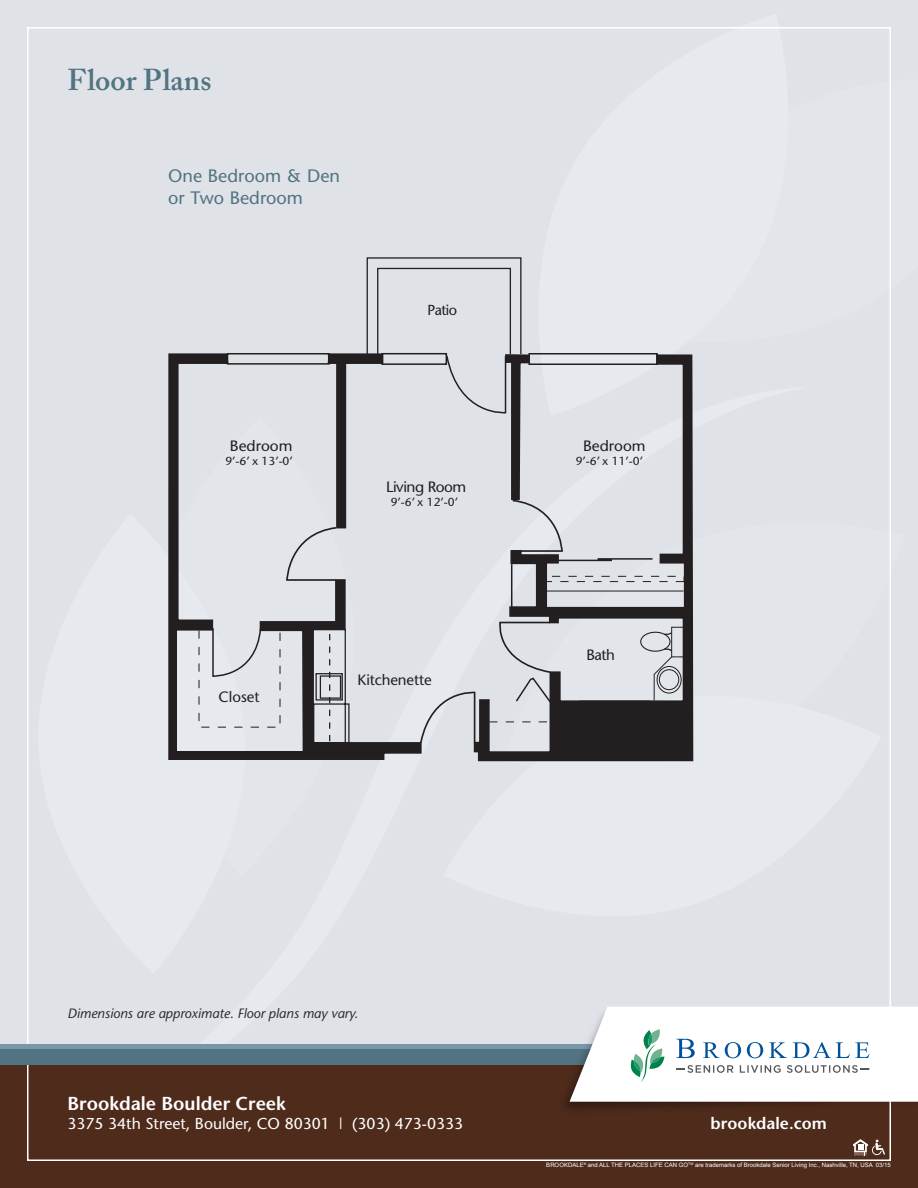
<style>
.page{position:relative;width:918px;height:1188px;background:#dfe3e8}
.page>*{position:absolute;margin:0;border:0;box-sizing:border-box;transform-origin:0 0}
.t1{font:600 30px "Adobe Caslon Pro";color:#527381}
.t2{font:600 18.75px "Stone Sans";color:#fff}
.t3{font:18px/21.8px "Stone Sans";color:#527381}
.t4{font:600 16.5px "Stone Sans";letter-spacing:.005em;color:#fff}
.t5{font:15.75px "Stone Sans";color:#fff}
.t6{font:15px "Stone Sans";letter-spacing:-.01em;color:#231f20}
.t7{font:15px "Stone Sans";letter-spacing:-.03em;color:#231f20}
.t8{font:14.55px "Stone Sans";letter-spacing:-.04em;color:#231f20}
.t9{font:italic 13.5px "Stone Sans";color:#292829}
.t10{font:11.55px "Stone Sans";color:#231f20}
.t11{font:6px "Arial";color:#fff}
</style>
<div class="page">
<div style="left:0;top:1047px;width:918px;height:141px;background:#4f2b1c"></div>
<div style="left:0;top:1047px;width:918px;height:18px;background:#527381"></div>
<div style="left:0;top:1044px;width:918px;height:5px;background:#7a97aa"></div>
<svg style="left:853px;top:1139px;width:32px;height:17px"></svg>
<img style="left:565px;top:986px;width:353px;height:152px">
<svg style="left:570px;top:1007px;width:348px;height:95px;background:#eef2f2"></svg>
<svg style="left:168px;top:353px;width:254px;height:407px"></svg>
<svg style="left:473px;top:354px;width:220px;height:407px"></svg>
<div style="left:546px;top:576px;width:138px;height:6px;border:1px dashed #231f20"></div>
<svg style="left:285px;top:529px;width:279px;height:216px"></svg>
<svg style="left:312px;top:628px;width:38px;height:116px"></svg>
<svg style="left:226px;top:257px;width:433px;height:272px"></svg>
<svg style="left:198px;top:627px;width:83px;height:101px"></svg>
<svg style="left:489px;top:590px;width:195px;height:163px"></svg>
<hr style="left:557px;top:560px;width:55px;height:1px;background:#231f20">
<hr style="left:598px;top:558px;width:55px;height:2px;background:#231f20">
<p class="t1" style="left:68px;top:62px;width:145px">Floor Plans</p>
<h3 class="t3" style="left:168px;top:165px;width:173px">One Bedroom &amp; Den or Two Bedroom</h3>
<p class="t8" style="left:428px;top:301px;width:31px">Patio</p>
<p class="t6" style="left:230px;top:437px;width:64px">Bedroom</p>
<p class="t10" style="left:225px;top:454px;width:69px">9’-6’ x 13’-0’</p>
<p class="t7" style="left:386px;top:477px;width:82px">Living Room</p>
<p class="t10" style="left:391px;top:495px;width:69px">9’-6’ x 12’-0’</p>
<p class="t6" style="left:219px;top:687px;width:43px">Closet</p>
<p class="t6" style="left:358px;top:671px;width:76px">Kitchenette</p>
<p class="t6" style="left:583px;top:437px;width:64px">Bedroom</p>
<p class="t10" style="left:576px;top:454px;width:69px">9’-6’ x 11’-0’</p>
<p class="t6" style="left:587px;top:645px;width:30px">Bath</p>
<h3 class="t9" style="left:68px;top:1005px;width:292px">Dimensions are approximate. Floor plans may vary.</h3>
<h2 class="t2" style="left:68px;top:1092px;width:220px">Brookdale Boulder Creek</h2>
<h3 class="t5" style="left:68px;top:1113px;width:397px">3375 34th Street, Boulder, CO 80301 | (303) 473-0333</h3>
<h3 class="t4" style="left:711px;top:1113px;width:118px">brookdale.com</h3>
<p class="t11" style="left:546px;top:1161px;width:346px">BROOKDALE<sup>®</sup> and ALL THE PLACES LIFE CAN GO<sup>TM</sup> are trademarks of Brookdale Senior Living Inc., Nashville, TN, USA 03/15</p>
</div>
